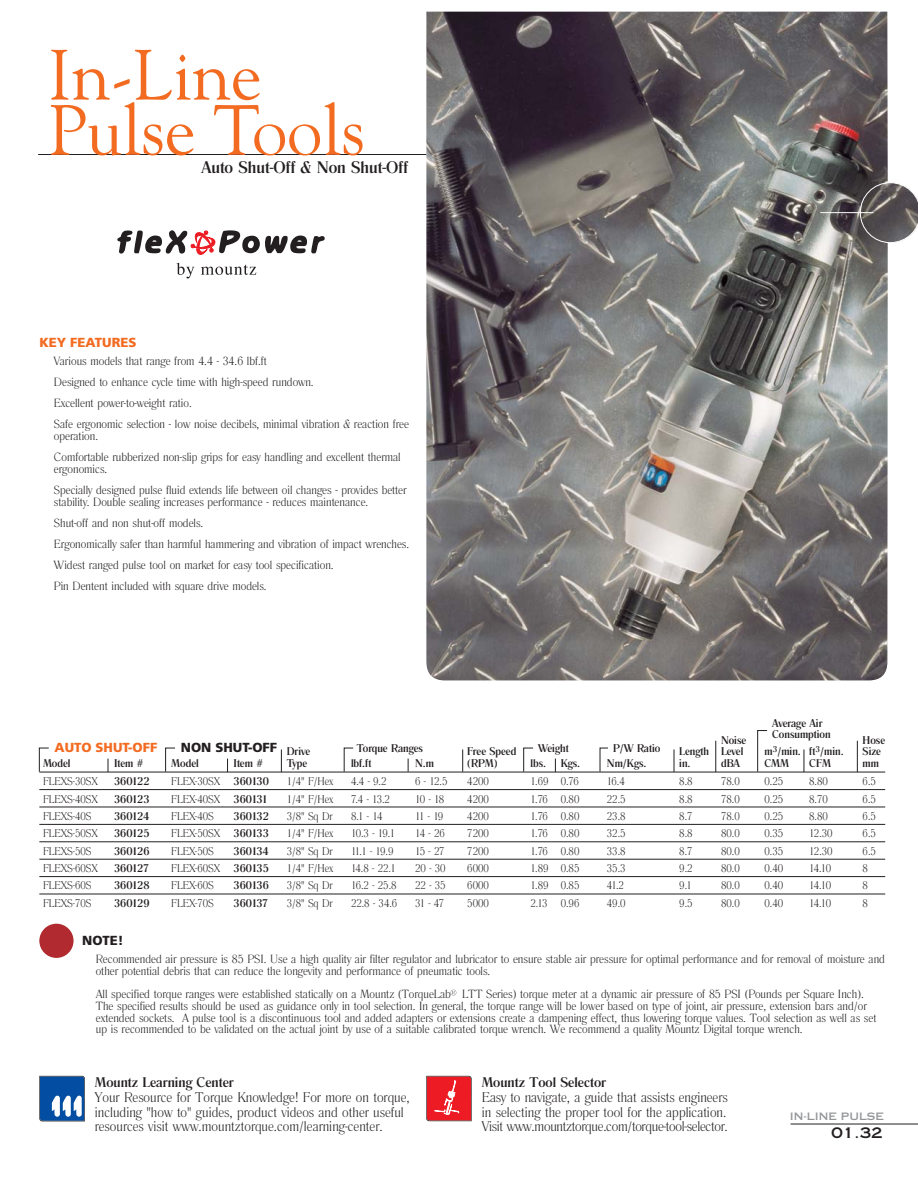
<style>
.page{position:relative;width:918px;height:1188px;background:#fff}
.page>*{position:absolute;margin:0;border:0;box-sizing:border-box;transform-origin:0 0}
.t1{font:69.9px/55.2px "Goudy S Si";color:#f36b21}
.t2{font:500 17.55px "Romana T";color:#231f20}
.t3{font:14.55px/14.5px "Romana T Ligh";color:#231f20}
.t4{font:500 14.55px "Romana T";color:#231f20}
.t5{font:14.55px "Copperplate Thirty One AB";color:#231f20}
.t6{font:900 13.05px "Frutiger";color:#f36b21}
.t7{font:900 13.05px "Frutiger";color:#231f20}
.t8{font:12.45px/11.7px "Romana T Ligh";color:#231f20}
.t9{font:11.7px/17.4px "Romana T Ligh";color:#231f20;text-align:justify}
.t10{font:500 11.7px/17.4px "Romana T";color:#231f20}
.t11{font:11.7px/17.4px "Romana T Ligh";letter-spacing:-.06em;color:#231f20}
.t12{font:11.7px/17.4px "Romana T Ligh";letter-spacing:-.07em;color:#231f20}
.t13{font:10.2px "Copperplate Thirty One AB";color:#939598}
</style>
<div class="page">
<hr style="left:791px;top:1124px;width:127px;height:1px;background:#231f20">
<svg style="left:426px;top:1076px;width:46px;height:45px;background:#e5343a"></svg>
<svg style="left:39px;top:1076px;width:46px;height:45px"></svg>
<hr style="left:38px;top:154px;width:397px;height:1px;background:#231f20">
<img style="left:426px;top:12px;width:462px;height:668px">
<hr style="left:820px;top:212px;width:54px;height:1px;background:#fff">
<svg style="left:860px;top:182px;width:58px;height:61px;background:#6e6a6a"></svg>
<hr style="left:39px;top:772px;width:846px;height:1px;background:#231f20">
<hr style="left:39px;top:789px;width:846px;height:1px;background:#231f20">
<hr style="left:39px;top:807px;width:846px;height:1px;background:#231f20">
<hr style="left:39px;top:824px;width:846px;height:1px;background:#231f20">
<hr style="left:39px;top:842px;width:846px;height:1px;background:#231f20">
<hr style="left:39px;top:859px;width:846px;height:1px;background:#231f20">
<svg style="left:281px;top:749px;width:1px;height:23px"></svg>
<svg style="left:108px;top:759px;width:1px;height:13px"></svg>
<svg style="left:227px;top:759px;width:1px;height:13px"></svg>
<svg style="left:165px;top:748px;width:10px;height:24px"></svg>
<svg style="left:39px;top:748px;width:10px;height:24px"></svg>
<hr style="left:39px;top:876px;width:846px;height:1px;background:#231f20">
<hr style="left:39px;top:894px;width:846px;height:1px;background:#231f20">
<div style="left:39px;top:924px;width:35px;height:34px;background:#b02a30;border-radius:50%"></div>
<svg style="left:344px;top:748px;width:10px;height:24px"></svg>
<svg style="left:408px;top:759px;width:1px;height:13px"></svg>
<svg style="left:451px;top:990px;width:5px;height:5px"></svg>
<svg style="left:674px;top:749px;width:1px;height:23px"></svg>
<hr style="left:716px;top:741px;width:1px;height:31px;background:#231f20">
<svg style="left:757px;top:730px;width:10px;height:42px"></svg>
<svg style="left:804px;top:749px;width:1px;height:23px"></svg>
<hr style="left:857px;top:741px;width:1px;height:31px;background:#231f20">
<svg style="left:523px;top:748px;width:10px;height:24px"></svg>
<svg style="left:555px;top:759px;width:1px;height:13px"></svg>
<svg style="left:600px;top:748px;width:8px;height:24px"></svg>
<svg style="left:117px;top:230px;width:208px;height:25px"></svg>
<svg style="left:177px;top:263px;width:17px;height:15px"></svg>
<svg style="left:201px;top:265px;width:55px;height:10px"></svg>
<svg style="left:462px;top:749px;width:1px;height:23px"></svg>
<h1 class="t1" style="left:48px;top:45px;width:318px">In-Line<br>Pulse Tools</h1>
<h2 class="t2" style="left:202px;top:161px;width:208px">Auto Shut-Off &amp; Non Shut-Off</h2>
<p class="t6" style="left:39px;top:337px;width:99px">KEY FEATURES</p>
<p class="t8" style="left:54px;top:351px;width:261px;line-height:21.1px">Various models that range from 4.4 - 34.6 lbf.ft<br>Designed to enhance cycle time with high-speed rundown.<br>Excellent power-to-weight ratio.</p>
<p class="t8" style="left:54px;top:420px;width:357px">Safe ergonomic selection - low noise decibels, minimal vibration &amp; reaction free operation.</p>
<p class="t8" style="left:54px;top:453px;width:348px">Comfortable rubberized non-slip grips for easy handling and excellent thermal ergonomics.</p>
<p class="t8" style="left:54px;top:485px;width:354px">Specially designed pulse fluid extends life between oil changes - provides better stability. Double sealing increases performance - reduces maintenance.</p>
<p class="t8" style="left:54px;top:514px;width:357px;line-height:21.1px">Shut-off and non shut-off models.<br>Ergonomically safer than harmful hammering and vibration of impact wrenches.<br>Widest ranged pulse tool on market for easy tool specification.</p>
<p class="t8" style="left:54px;top:581px;width:214px">Pin Dentent included with square drive models.</p>
<p class="t6" style="left:54px;top:742px;width:104px">AUTO SHUT-OFF</p>
<p class="t7" style="left:181px;top:742px;width:98px">NON SHUT-OFF</p>
<p class="t10" style="left:43px;top:756px;width:29px">Model</p>
<p class="t10" style="left:114px;top:756px;width:31px">Item #</p>
<p class="t9" style="left:43px;top:774px;width:56px;text-align:left">FLEXS-30SX<br>FLEXS-40SX<br>FLEXS-40S<br>FLEXS-50SX<br>FLEXS-50S<br>FLEXS-60SX<br>FLEXS-60S<br>FLEXS-70S</p>
<p class="t10" style="left:114px;top:774px;width:37px;text-align:justify">360122<br>360123<br>360124<br>360125<br>360126<br>360127<br>360128<br>360129</p>
<p class="t10" style="left:171px;top:756px;width:29px">Model</p>
<p class="t10" style="left:234px;top:756px;width:31px">Item #</p>
<p class="t9" style="left:171px;top:774px;width:51px;text-align:left">FLEX-30SX<br>FLEX-40SX<br>FLEX-40S<br>FLEX-50SX<br>FLEX-50S<br>FLEX-60SX<br>FLEX-60S<br>FLEX-70S</p>
<p class="t10" style="left:234px;top:774px;width:37px;text-align:justify">360130<br>360131<br>360132<br>360133<br>360134<br>360135<br>360136<br>360137</p>
<p class="t10" style="left:287px;top:747px;width:25px;line-height:11.7px">Drive<br>Type</p>
<p class="t9" style="left:287px;top:774px;width:48px">1/4" F/Hex 1/4" F/Hex 3/8" Sq Dr 1/4" F/Hex 3/8" Sq Dr 1/4" F/Hex 3/8" Sq Dr 3/8" Sq Dr</p>
<p class="t10" style="left:357px;top:741px;width:68px">Torque Ranges</p>
<p class="t10" style="left:467px;top:747px;width:51px;line-height:11.7px">Free Speed (RPM)</p>
<p class="t10" style="left:351px;top:756px;width:22px">lbf.ft</p>
<p class="t10" style="left:415px;top:756px;width:20px">N.m</p>
<p class="t12" style="left:351px;top:774px;width:48px">4.4 - 9.2<br>7.4 - 13.2<br>8.1 - 14<br>10.3 - 19.1<br>11.1 - 19.9<br>14.8 - 22.1<br>16.2 - 25.8<br>22.8 - 34.6</p>
<p class="t11" style="left:415px;top:774px;width:34px">6 - 12.5<br>10 - 18<br>11 - 19<br>14 - 26<br>15 - 27<br>20 - 30<br>22 - 35<br>31 - 47</p>
<p class="t9" style="left:467px;top:774px;width:23px">4200<br>4200<br>4200<br>7200<br>7200<br>6000<br>6000<br>5000</p>
<p class="t10" style="left:772px;top:718px;width:60px;line-height:11.7px">Average Air<br>Consumption</p>
<p class="t10" style="left:809px;top:747px;width:36px;line-height:11.7px">ft<sup>3</sup>/min.<br>CFM</p>
<p class="t9" style="left:764px;top:774px;width:20px">0.25<br>0.25<br>0.25<br>0.35<br>0.35<br>0.40<br>0.40<br>0.40</p>
<p class="t11" style="left:809px;top:774px;width:25px">8.80<br>8.70<br>8.80<br>12.30<br>12.30<br>14.10<br>14.10<br>14.10</p>
<p class="t9" style="left:863px;top:774px;width:15px;text-align:left">6.5<br>6.5<br>6.5<br>6.5<br>6.5<br>8<br>8<br>8</p>
<p class="t10" style="left:721px;top:735px;width:27px;line-height:11.7px">Noise<br>Level dBA</p>
<p class="t10" style="left:764px;top:747px;width:38px;line-height:11.7px">m<sup>3</sup>/min.<br>CMM</p>
<p class="t10" style="left:863px;top:735px;width:24px;line-height:11.7px">Hose<br>Size</p>
<p class="t10" style="left:561px;top:742px;width:21px;line-height:15.1px;text-indent:-23px">Weight<br>Kgs.</p>
<p class="t9" style="left:531px;top:774px;width:20px">1.69<br>1.76<br>1.76<br>1.76<br>1.76<br>1.89<br>1.89<br>2.13</p>
<p class="t9" style="left:561px;top:774px;width:20px">0.76<br>0.80<br>0.80<br>0.80<br>0.80<br>0.85<br>0.85<br>0.96</p>
<p class="t10" style="left:613px;top:741px;width:49px">P/W Ratio</p>
<p class="t9" style="left:607px;top:774px;width:20px;text-align:left">16.4<br>22.5<br>23.8<br>32.5<br>33.8<br>35.3<br>41.2<br>49.0</p>
<p class="t10" style="left:679px;top:747px;width:31px;line-height:11.7px">Length in.</p>
<p class="t10" style="left:531px;top:756px;width:17px">lbs.</p>
<p class="t10" style="left:863px;top:756px;width:18px">mm</p>
<p class="t10" style="left:607px;top:756px;width:41px">Nm/Kgs.</p>
<p class="t9" style="left:679px;top:774px;width:15px">8.8<br>8.8<br>8.7<br>8.8<br>8.7<br>9.2<br>9.1<br>9.5</p>
<p class="t9" style="left:721px;top:774px;width:20px">78.0<br>78.0<br>78.0<br>80.0<br>80.0<br>80.0<br>80.0<br>80.0</p>
<p class="t7" style="left:82px;top:936px;width:43px">NOTE!</p>
<p class="t8" style="left:96px;top:955px;width:791px">Recommended air pressure is 85 PSI. Use a high quality air filter regulator and lubricator to ensure stable air pressure for optimal performance and for removal of moisture and other potential debris that can reduce the longevity and performance of pneumatic tools.</p>
<p class="t8" style="left:96px;top:990px;width:782px">All specified torque ranges were established statically on a Mountz (TorqueLab LTT Series) torque meter at a dynamic air pressure of 85 PSI (Pounds per Square Inch).<br>The specified results should be used as guidance only in tool selection. In general, the torque range will be lower based on type of joint, air pressure, extension bars and/or extended sockets. A pulse tool is a discontinuous tool and added adapters or extensions create a dampening effect, thus lowering torque values. Tool selection as well as set up is recommended to be validated on the actual joint by use of a suitable calibrated torque wrench. We recommend a quality Mountz Digital torque wrench.</p>
<p class="t4" style="left:95px;top:1078px;width:140px">Mountz Learning Center</p>
<p class="t3" style="left:95px;top:1091px;width:316px">Your Resource for Torque Knowledge! For more on torque, including "how to" guides, product videos and other useful resources visit www.mountztorque.com/learning-center.</p>
<p class="t4" style="left:482px;top:1078px;width:126px">Mountz Tool Selector</p>
<p class="t3" style="left:482px;top:1091px;width:248px;text-align:justify">Easy to navigate, a guide that assists engineers in selecting the proper tool for the application.<br>Visit www.mountztorque.com/torque-tool-selector.</p>
<p class="t13" style="left:790px;top:1111px;width:96px">IN-LINE PULSE</p>
<p class="t5" style="left:831px;top:1125px;width:53px">01.32</p>
</div>
